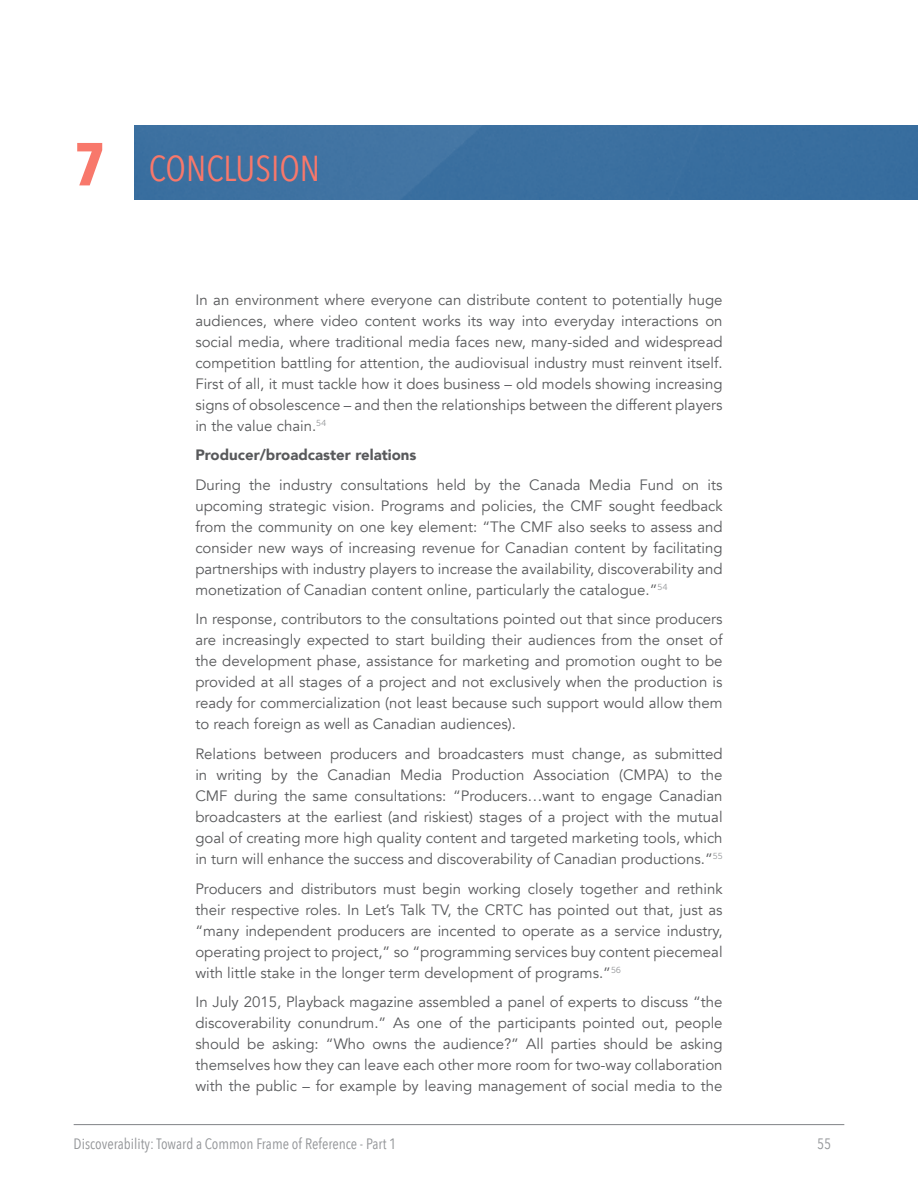
<style>
.page{position:relative;width:918px;height:1188px;background:#fff}
.page>*{position:absolute;margin:0;border:0;box-sizing:border-box;transform-origin:0 0}
.t1{font:700 60px "Avenir Next Condensed";color:#f8786b}
.t2{font:36px "Avenir Next Condensed";color:#f8786b}
.t3{font:15px/21px "Avenir";color:#58595b;text-align:justify}
.t4{font:15px "Avenir Next Condensed";color:#939598}
.t5{font:900 15px "Avenir";color:#58595b}
</style>
<div class="page">
<hr style="left:74px;top:1124px;width:770px;height:1px;background:#808285">
<div style="left:135px;top:125px;width:783px;height:75px;background:#3b6f9f"></div>
<h1 class="t1" style="left:74px;top:128px;width:33px">7</h1>
<h2 class="t2" style="left:149px;top:137px;width:173px">Conclusion</h2>
<p class="t3" style="left:195px;top:290px;width:529px">In an environment where everyone can distribute content to potentially huge audiences, where video content works its way into everyday interactions on social media, where traditional media faces new, many-sided and widespread competition battling for attention, the audiovisual industry must reinvent itself.<br>First of all, it must tackle how it does business – old models showing increasing signs of obsolescence – and then the relationships between the different players in the value chain.<sup>54</sup></p>
<p class="t5" style="left:195px;top:442px;width:223px">Producer/broadcaster relations</p>
<p class="t3" style="left:195px;top:475px;width:529px">During the industry consultations held by the Canada Media Fund on its upcoming strategic vision. Programs and policies, the CMF sought feedback from the community on one key element: “The CMF also seeks to assess and consider new ways of increasing revenue for Canadian content by facilitating partnerships with industry players to increase the availability, discoverability and monetization of Canadian content online, particularly the catalogue.”<sup>54</sup></p>
<p class="t3" style="left:195px;top:609px;width:529px">In response, contributors to the consultations pointed out that since producers are increasingly expected to start building their audiences from the onset of the development phase, assistance for marketing and promotion ought to be provided at all stages of a project and not exclusively when the production is ready for commercialization (not least because such support would allow them to reach foreign as well as Canadian audiences).</p>
<p class="t3" style="left:195px;top:744px;width:529px">Relations between producers and broadcasters must change, as submitted in writing by the Canadian Media Production Association (CMPA) to the CMF during the same consultations: “Producers…want to engage Canadian broadcasters at the earliest (and riskiest) stages of a project with the mutual goal of creating more high quality content and targeted marketing tools, which in turn will enhance the success and discoverability of Canadian productions.”<sup>55</sup></p>
<p class="t3" style="left:195px;top:878px;width:529px">Producers and distributors must begin working closely together and rethink their respective roles. In Let’s Talk TV, the CRTC has pointed out that, just as “many independent producers are incented to operate as a service industry, operating project to project,” so “programming services buy content piecemeal with little stake in the longer term development of programs.”<sup>56</sup></p>
<p class="t3" style="left:195px;top:992px;width:529px">In July 2015, Playback magazine assembled a panel of experts to discuss “the discoverability conundrum.” As one of the participants pointed out, people should be asking: “Who owns the audience?” All parties should be asking themselves how they can leave each other more room for two-way collaboration with the public – for example by leaving management of social media to the</p>
<p class="t4" style="left:74px;top:1131px;width:324px">Discoverability: Toward a Common Frame of Reference - Part 1</p>
<p class="t4" style="left:817px;top:1131px;width:16px">55</p>
</div>
